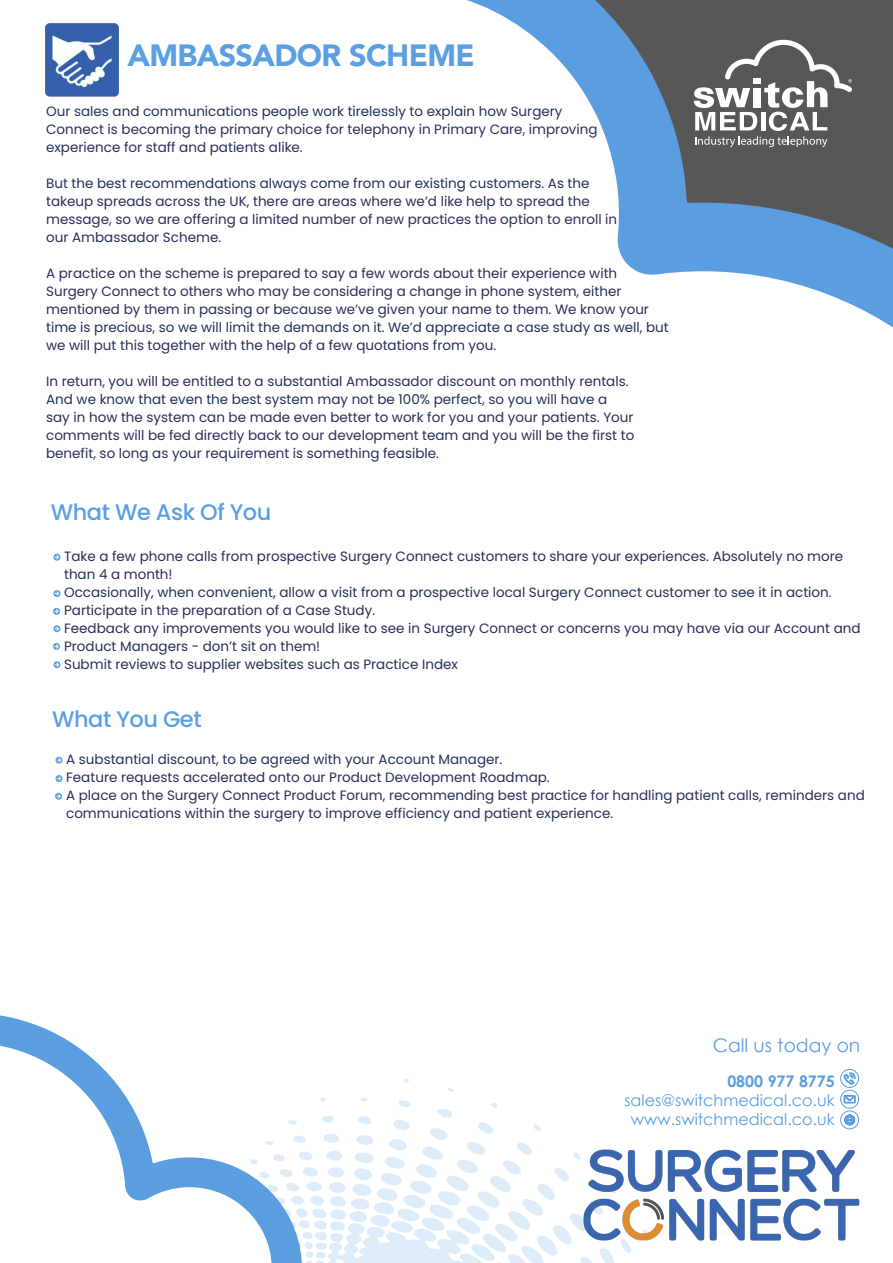
<style>
.page{position:relative;width:893px;height:1263px;background:#fff}
.page>*{position:absolute;margin:0;border:0;box-sizing:border-box;transform-origin:0 0}
.t1{font:900 30.45px "Avenir";letter-spacing:-.02em;color:#5b9fe2}
.t2{font:500 22.5px "Poppins";letter-spacing:-.02em;color:#5b9fe2}
.t3{font:18.75px "Century Gothic";color:#5b9ee0}
.t4{font:16.05px/19.2px "Century Gothic";color:#5b9ee0;text-align:center}
.t5{font:700 16.05px "Century Gothic";color:#5b9ee0}
.t6{font:13.5px/18px "Poppins";color:#253058}
</style>
<div class="page">
<svg style="left:0;top:1015px;width:237px;height:187px"></svg>
<svg style="left:467px;top:0;width:426px;height:328px"></svg>
<svg style="left:237px;top:1079px;width:394px;height:184px"></svg>
<svg style="left:694px;top:40px;width:158px;height:107px"></svg>
<div style="left:840px;top:1069px;width:19px;height:19px;border:1px solid #5b9ee0;border-radius:50%"></div>
<svg style="left:843px;top:1072px;width:13px;height:13px"></svg>
<div style="left:840px;top:1111px;width:19px;height:18px;border:1px solid #5b9ee0;border-radius:50%"></div>
<svg style="left:844px;top:1113px;width:12px;height:13px"></svg>
<div style="left:840px;top:1090px;width:19px;height:18px;border:1px solid #5b9ee0;border-radius:50%"></div>
<svg style="left:843px;top:1094px;width:13px;height:10px"></svg>
<img style="left:583px;top:1149px;width:276px;height:91px">
<img style="left:45px;top:23px;width:74px;height:74px">
<svg style="left:53px;top:554px;width:7px;height:7px"></svg>
<svg style="left:53px;top:608px;width:7px;height:7px"></svg>
<svg style="left:53px;top:590px;width:7px;height:7px"></svg>
<svg style="left:53px;top:625px;width:7px;height:7px"></svg>
<svg style="left:53px;top:643px;width:7px;height:7px"></svg>
<svg style="left:56px;top:757px;width:6px;height:7px"></svg>
<svg style="left:55px;top:793px;width:7px;height:7px"></svg>
<svg style="left:56px;top:775px;width:7px;height:7px"></svg>
<svg style="left:54px;top:661px;width:7px;height:7px"></svg>
<h1 class="t1" style="left:128px;top:33px;width:349px">AMBASSADOR SCHEME</h1>
<p class="t6" style="left:46px;top:103px;width:553px">Our sales and communications people work tirelessly to explain how Surgery<br>Connect is becoming the primary choice for telephony in Primary Care, improving experience for staff and patients alike.</p>
<p class="t6" style="left:46px;top:175px;width:573px">But the best recommendations always come from our existing customers. As the takeup spreads across the UK, there are areas where we’d like help to spread the message, so we are offering a limited number of new practices the option to enroll in our Ambassador Scheme.</p>
<p class="t6" style="left:46px;top:265px;width:624px">A practice on the scheme is prepared to say a few words about their experience with Surgery Connect to others who may be considering a change in phone system, either mentioned by them in passing or because we’ve given your name to them. We know your time is precious, so we will limit the demands on it. We’d appreciate a case study as well, but we will put this together with the help of a few quotations from you.</p>
<p class="t6" style="left:46px;top:373px;width:590px">In return, you will be entitled to a substantial Ambassador discount on monthly rentals.<br>And we know that even the best system may not be 100% perfect, so you will have a say in how the system can be made even better to work for you and your patients. Your comments will be fed directly back to our development team and you will be the first to benefit, so long as your requirement is something feasible.</p>
<h2 class="t2" style="left:51px;top:499px;width:222px">What We Ask Of You</h2>
<p class="t6" style="left:64px;top:548px;width:798px">Take a few phone calls from prospective Surgery Connect customers to share your experiences. Absolutely no more than 4 a month!<br>Occasionally, when convenient, allow a visit from a prospective local Surgery Connect customer to see it in action.<br>Participate in the preparation of a Case Study.<br>Feedback any improvements you would like to see in Surgery Connect or concerns you may have via our Account and Product Managers - don’t sit on them!<br>Submit reviews to supplier websites such as Practice Index</p>
<h2 class="t2" style="left:52px;top:706px;width:151px">What You Get</h2>
<p class="t6" style="left:66px;top:751px;width:800px">A substantial discount, to be agreed with your Account Manager.<br>Feature requests accelerated onto our Product Development Roadmap.<br>A place on the Surgery Connect Product Forum, recommending best practice for handling patient calls, reminders and communications within the surgery to improve efficiency and patient experience.</p>
<h3 class="t3" style="left:713px;top:1032px;width:149px">Call us today on</h3>
<p class="t5" style="left:727px;top:1069px;width:109px">0800 977 8775</p>
<p class="t4" style="left:624px;top:1090px;width:212px">sales@switchmedical.co.uk www.switchmedical.co.uk</p>
</div>
